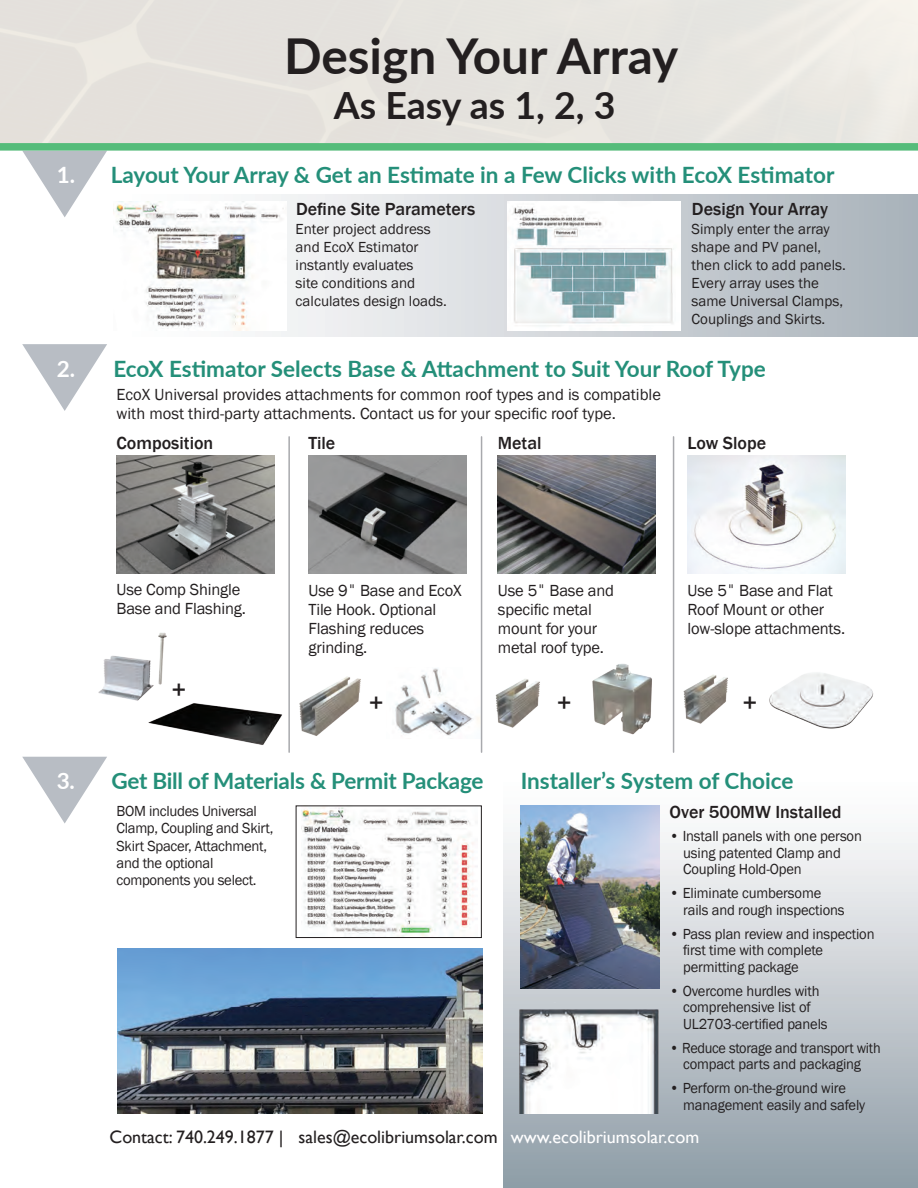
<style>
.page{position:relative;width:918px;height:1188px;background:#fff}
.page>*{position:absolute;margin:0;border:0;box-sizing:border-box;transform-origin:0 0}
.t1{font:700 49.5px "Lato";color:#231f20}
.t2{font:700 37.5px "Lato";color:#231f20}
.t3{font:500 24.3px "Franklin Gothic";color:#231f20}
.t4{font:700 22.5px "Lato";letter-spacing:-.005em;color:#248f79}
.t5{font:500 18px "Franklin Gothic";color:#231f20}
.t6{font:18px "Gill Sans";color:#231f20}
.t7{font:16.5px/18.8px "Franklin Gothic";letter-spacing:-.01em;color:#231f20}
.t8{font:15px/18px "Franklin Gothic";letter-spacing:-.01em;color:#231f20}
.t9{font:15px/16.5px "Franklin Gothic";letter-spacing:-.01em;color:#231f20;text-align:center;scale:.95 1}
.s1{color:#fff}
.s2{font-family:"Avenir";font-weight:300}
</style>
<div class="page">
<div style="left:57px;top:194px;width:861px;height:143px;background:linear-gradient(to right,#fff,#abb4bc)"></div>
<div style="left:503px;top:752px;width:415px;height:436px;background:linear-gradient(to bottom,#fff,#909ea8)"></div>
<div style="left:0;top:0;width:918px;height:147px;background:#e5e3de"></div>
<svg style="left:22px;top:151px;width:85px;height:66px"></svg>
<svg style="left:22px;top:344px;width:85px;height:67px"></svg>
<svg style="left:22px;top:757px;width:85px;height:67px"></svg>
<img style="left:592px;top:664px;width:60px;height:71px">
<img style="left:769px;top:673px;width:105px;height:56px">
<img style="left:683px;top:675px;width:45px;height:49px">
<img style="left:495px;top:679px;width:45px;height:49px">
<img style="left:299px;top:676px;width:62px;height:60px">
<img style="left:395px;top:667px;width:86px;height:71px">
<img style="left:507px;top:201px;width:173px;height:130px">
<img style="left:114px;top:201px;width:172px;height:130px">
<img style="left:117px;top:456px;width:157px;height:118px">
<img style="left:309px;top:456px;width:157px;height:118px">
<img style="left:498px;top:456px;width:157px;height:118px">
<img style="left:688px;top:456px;width:157px;height:118px">
<hr style="left:288px;top:437px;width:2px;height:315px;background:#a8a9ad">
<hr style="left:481px;top:437px;width:1px;height:315px;background:#a8a9ad">
<hr style="left:673px;top:437px;width:1px;height:315px;background:#a8a9ad">
<img style="left:118px;top:948px;width:364px;height:166px">
<img style="left:521px;top:806px;width:139px;height:182px">
<img style="left:511px;top:1000px;width:158px;height:114px">
<img style="left:302px;top:808px;width:175px;height:128px">
<div style="left:296px;top:806px;width:186px;height:132px;border:1px solid #231f20"></div>
<div style="left:0;top:143px;width:918px;height:8px;background:#55bc7a"></div>
<img style="left:98px;top:632px;width:69px;height:69px">
<img style="left:143px;top:684px;width:140px;height:61px">
<h1 class="t1" style="left:284px;top:20px;width:396px">Design Your Array</h1>
<h2 class="t2" style="left:334px;top:78px;width:283px">As Easy as 1, 2, 3</h2>
<h3 class="t4" style="left:57px;top:159px;width:779px"><span class="s1">1.</span> Layout Your Array &amp; Get an Estimate in a Few Clicks with EcoX Estimator</h3>
<p class="t5" style="left:296px;top:198px;width:181px">Define Site Parameters</p>
<p class="t5" style="left:692px;top:198px;width:138px">Design Your Array</p>
<p class="t8" style="left:692px;top:221px;width:156px">Simply enter the array shape and PV panel, then click to add panels.<br>Every array uses the same Universal Clamps,<br>Couplings and Skirts.</p>
<p class="t8" style="left:296px;top:221px;width:153px">Enter project address and EcoX Estimator instantly evaluates<br>site conditions and calculates design loads.</p>
<h3 class="t4" style="left:57px;top:352px;width:711px"><span class="s1">2.</span> EcoX Estimator Selects Base &amp; Attachment to Suit Your Roof Type</h3>
<p class="t7" style="left:117px;top:385px;width:546px">EcoX Universal provides attachments for common roof types and is compatible with most third-party attachments. Contact us for your specific roof type.</p>
<p class="t5" style="left:116px;top:432px;width:98px">Composition</p>
<p class="t5" style="left:308px;top:432px;width:28px">Tile</p>
<p class="t5" style="left:498px;top:432px;width:45px">Metal</p>
<p class="t5" style="left:688px;top:432px;width:80px">Low Slope</p>
<p class="t7" style="left:117px;top:581px;width:131px">Use Comp Shingle<br>Base and Flashing.</p>
<p class="t7" style="left:309px;top:582px;width:155px">Use 9<span class="s2">"</span> Base and EcoX<br>Tile Hook. Optional<br>Flashing reduces grinding.</p>
<p class="t7" style="left:498px;top:582px;width:118px">Use 5<span class="s2">"</span> Base and specific metal mount for your metal roof type.</p>
<p class="t7" style="left:688px;top:582px;width:159px">Use 5<span class="s2">"</span> Base and Flat<br>Roof Mount or other low-slope attachments.</p>
<h3 class="t3" style="left:172px;top:675px;width:16px">+</h3>
<h3 class="t3" style="left:369px;top:688px;width:16px">+</h3>
<h3 class="t3" style="left:557px;top:688px;width:16px">+</h3>
<h3 class="t3" style="left:743px;top:688px;width:16px">+</h3>
<h3 class="t4" style="left:57px;top:765px;width:428px"><span class="s1">3.</span> Get Bill of Materials &amp; Permit Package</h3>
<h3 class="t4" style="left:521px;top:765px;width:274px">Installer’s System of Choice</h3>
<p class="t8" style="left:117px;top:803px;width:158px;line-height:17.2px">BOM includes Universal<br>Clamp, Coupling and Skirt,<br>Skirt Spacer, Attachment, and the optional components you select.</p>
<p class="t5" style="left:670px;top:801px;width:174px">Over 500MW Installed</p>
<p class="t8" style="left:683px;top:828px;width:180px;line-height:16.5px;text-indent:-14px">• Install panels with one person using patented Clamp and<br>Coupling Hold-Open</p>
<p class="t8" style="left:683px;top:885px;width:163px;line-height:16.5px;text-indent:-14px">• Eliminate cumbersome rails and rough inspections</p>
<p class="t8" style="left:683px;top:926px;width:193px;line-height:16.5px;text-indent:-14px">• Pass plan review and inspection first time with complete permitting package</p>
<p class="t8" style="left:683px;top:983px;width:146px;line-height:16.5px;text-indent:-13px">• Overcome hurdles with comprehensive list of<br>UL2703-certified panels</p>
<p class="t9" style="left:670px;top:1040px;width:224px">• Reduce storage and transport with compact parts and packaging</p>
<p class="t8" style="left:683px;top:1080px;width:184px;line-height:16.5px;text-indent:-14px">• Perform on-the-ground wire management easily and safely</p>
<p class="t6" style="left:110px;top:1127px;width:591px">Contact: 740.249.1877 | sales@ecolibriumsolar.com <span class="s1">www.ecolibriumsolar.com</span></p>
</div>
